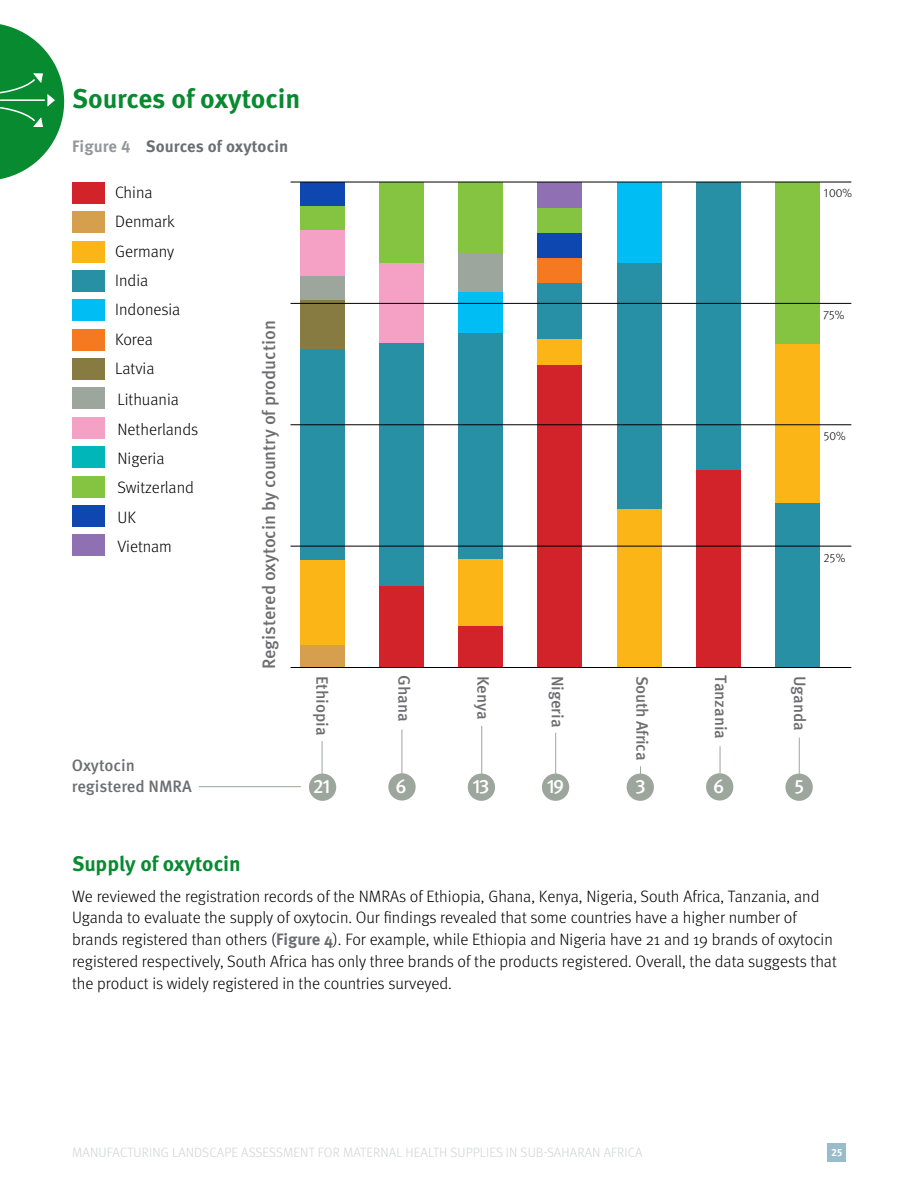
<style>
.page{position:relative;width:918px;height:1188px;background:#fff}
.page>*{position:absolute;margin:0;border:0;box-sizing:border-box;transform-origin:0 0}
.t1{font:700 27px "Meta OT";letter-spacing:-.005em;color:#088a30}
.t2{font:700 21px "Meta OT";letter-spacing:-.005em;color:#088a30}
.t3{font:500 19.5px "Meta OT";color:#fff}
.t4{font:500 18px "Meta OT";color:#6d6e71}
.t5{font:300 16.5px/29.4px "Meta OT";color:#000}
.t6{font:500 16.5px/21px "Meta OT";letter-spacing:-.005em;color:#6d6e71}
.t7{font:700 16.5px "Meta OT";letter-spacing:.005em;color:#6d6e71}
.t8{font:300 13.5px "Meta OT";letter-spacing:.01em;color:#d1d3d4}
.t9{font:300 12px "Meta OT";color:#000}
.t10{font:700 10.5px "Meta OT";color:#fff}
.s1{color:#95979a}
.s2{font-weight:700;color:#6d6e71}
</style>
<div class="page">
<div style="left:828px;top:1143px;width:18px;height:18px;background:#99bcca"></div>
<div style="left:300px;top:182px;width:45px;height:486px;background:#2890a5"></div>
<div style="left:300px;top:644px;width:45px;height:24px;background:#d59f4e"></div>
<div style="left:300px;top:560px;width:45px;height:84px;background:#fcb517"></div>
<div style="left:300px;top:182px;width:45px;height:24px;background:#0f47b0"></div>
<div style="left:300px;top:206px;width:45px;height:24px;background:#85c441"></div>
<div style="left:300px;top:276px;width:45px;height:24px;background:#9ca69c"></div>
<div style="left:300px;top:230px;width:45px;height:46px;background:#f5a1c5"></div>
<div style="left:300px;top:300px;width:45px;height:48px;background:#887b42"></div>
<div style="left:379px;top:182px;width:45px;height:486px;background:#2890a5"></div>
<div style="left:458px;top:182px;width:45px;height:486px;background:#2890a5"></div>
<div style="left:537px;top:365px;width:45px;height:303px;background:#d2232a"></div>
<div style="left:617px;top:182px;width:45px;height:486px;background:#2890a5"></div>
<div style="left:696px;top:182px;width:45px;height:486px;background:#2890a5"></div>
<div style="left:775px;top:182px;width:45px;height:486px;background:#2890a5"></div>
<div style="left:379px;top:263px;width:45px;height:80px;background:#f5a1c5"></div>
<div style="left:458px;top:246px;width:45px;height:46px;background:#9ca69c"></div>
<div style="left:458px;top:292px;width:45px;height:41px;background:#00bef3"></div>
<div style="left:617px;top:182px;width:45px;height:81px;background:#00bef3"></div>
<div style="left:72px;top:182px;width:32px;height:22px;background:#d2232a"></div>
<div style="left:72px;top:212px;width:32px;height:21px;background:#d59f4e"></div>
<div style="left:72px;top:241px;width:32px;height:21px;background:#fcb517"></div>
<div style="left:72px;top:270px;width:32px;height:22px;background:#2890a5"></div>
<div style="left:72px;top:300px;width:32px;height:21px;background:#00bef3"></div>
<div style="left:72px;top:329px;width:32px;height:21px;background:#f47920"></div>
<div style="left:72px;top:359px;width:32px;height:21px;background:#887b42"></div>
<div style="left:72px;top:417px;width:32px;height:21px;background:#f5a1c5"></div>
<div style="left:72px;top:447px;width:32px;height:21px;background:#00b6b9"></div>
<div style="left:72px;top:476px;width:32px;height:21px;background:#85c441"></div>
<div style="left:72px;top:505px;width:32px;height:22px;background:#0f47b0"></div>
<div style="left:72px;top:535px;width:32px;height:21px;background:#8f70b2"></div>
<div style="left:72px;top:388px;width:32px;height:21px;background:#9ca69c"></div>
<div style="left:379px;top:182px;width:45px;height:81px;background:#85c441"></div>
<div style="left:696px;top:471px;width:45px;height:197px;background:#d2232a"></div>
<div style="left:458px;top:182px;width:45px;height:70px;background:#85c441"></div>
<div style="left:775px;top:182px;width:45px;height:162px;background:#85c441"></div>
<div style="left:458px;top:625px;width:45px;height:43px;background:#d2232a"></div>
<div style="left:617px;top:509px;width:45px;height:159px;background:#fcb517"></div>
<div style="left:775px;top:344px;width:45px;height:158px;background:#fcb517"></div>
<div style="left:458px;top:559px;width:45px;height:66px;background:#fcb517"></div>
<div style="left:537px;top:258px;width:45px;height:26px;background:#f47920"></div>
<div style="left:537px;top:233px;width:45px;height:25px;background:#0f47b0"></div>
<div style="left:537px;top:207px;width:45px;height:26px;background:#85c441"></div>
<div style="left:537px;top:182px;width:45px;height:26px;background:#8f70b2"></div>
<div style="left:537px;top:284px;width:45px;height:81px;background:#2890a5"></div>
<div style="left:379px;top:586px;width:45px;height:82px;background:#d2232a"></div>
<hr style="left:199px;top:786px;width:102px;height:1px;background:#9ca69c">
<svg style="left:0;top:24px;width:64px;height:155px"></svg>
<hr style="left:0;top:99px;width:45px;height:2px;background:#fff">
<div style="left:537px;top:340px;width:45px;height:25px;background:#fcb517"></div>
<div style="left:388px;top:773px;width:28px;height:28px;background:#9ca69c;border-radius:50%"></div>
<hr style="left:402px;top:729px;width:1px;height:45px;background:#9ca69c">
<div style="left:309px;top:774px;width:27px;height:27px;background:#9ca69c;border-radius:50%"></div>
<hr style="left:322px;top:741px;width:1px;height:33px;background:#9ca69c">
<div style="left:468px;top:774px;width:27px;height:27px;background:#9ca69c;border-radius:50%"></div>
<hr style="left:481px;top:726px;width:1px;height:48px;background:#9ca69c">
<div style="left:542px;top:774px;width:27px;height:27px;background:#9ca69c;border-radius:50%"></div>
<hr style="left:555px;top:733px;width:1px;height:41px;background:#9ca69c">
<div style="left:627px;top:774px;width:27px;height:27px;background:#9ca69c;border-radius:50%"></div>
<div style="left:706px;top:773px;width:27px;height:28px;background:#9ca69c;border-radius:50%"></div>
<svg style="left:720px;top:746px;width:1px;height:28px"></svg>
<div style="left:785px;top:774px;width:28px;height:27px;background:#9ca69c;border-radius:50%"></div>
<hr style="left:799px;top:738px;width:1px;height:36px;background:#9ca69c">
<hr style="left:291px;top:182px;width:560px;height:1px;background:#000">
<hr style="left:291px;top:303px;width:560px;height:1px;background:#000">
<hr style="left:291px;top:424px;width:560px;height:1px;background:#000">
<hr style="left:291px;top:546px;width:560px;height:1px;background:#000">
<hr style="left:291px;top:667px;width:560px;height:1px;background:#000">
<h1 class="t1" style="left:72px;top:81px;width:230px">Sources of oxytocin</h1>
<p class="t7" style="left:72px;top:136px;width:218px"><span class="s1">Figure 4</span> Sources of oxytocin</p>
<p class="t5" style="left:115px;top:178px;width:67px">China<br>Denmark<br>Germany<br>India<br>Indonesia<br>Korea<br>Latvia</p>
<p class="t5" style="left:117px;top:385px;width:63px">Lithuania</p>
<p class="t5" style="left:117px;top:415px;width:82px">Netherlands<br>Nigeria<br>Switzerland<br>UK<br>Vietnam</p>
<p class="t6" style="left:72px;top:755px;width:122px">Oxytocin registered NMRA</p>
<p class="t4" style="left:258px;top:669px;width:350px;rotate:-90deg">Registered oxytocin by country of production</p>
<p class="t6" style="left:333px;top:676px;width:61px;rotate:90deg">Ethiopia</p>
<p class="t3" style="left:313px;top:774px;width:19px">21</p>
<p class="t6" style="left:414px;top:675px;width:48px;rotate:90deg">Ghana</p>
<p class="t3" style="left:395px;top:774px;width:13px">6</p>
<p class="t6" style="left:494px;top:676px;width:45px;rotate:90deg">Kenya</p>
<p class="t3" style="left:472px;top:774px;width:19px">13</p>
<p class="t6" style="left:568px;top:676px;width:53px;rotate:90deg">Nigeria</p>
<p class="t3" style="left:547px;top:774px;width:19px">19</p>
<p class="t6" style="left:652px;top:676px;width:86px;rotate:90deg">South Africa</p>
<p class="t3" style="left:635px;top:774px;width:12px">3</p>
<p class="t6" style="left:731px;top:675px;width:65px;rotate:90deg">Tanzania</p>
<p class="t3" style="left:713px;top:774px;width:13px">6</p>
<p class="t9" style="left:823px;top:186px;width:30px">100%</p>
<p class="t9" style="left:823px;top:308px;width:23px">75%</p>
<p class="t9" style="left:823px;top:429px;width:24px">50%</p>
<p class="t9" style="left:823px;top:550px;width:23px">25%</p>
<p class="t6" style="left:810px;top:676px;width:57px;rotate:90deg">Uganda</p>
<p class="t3" style="left:794px;top:774px;width:11px">5</p>
<p class="t2" style="left:72px;top:850px;width:170px">Supply of oxytocin</p>
<p class="t5" style="left:72px;top:885px;width:766px;line-height:21.8px">We reviewed the registration records of the NMRAs of Ethiopia, Ghana, Kenya, Nigeria, South Africa, Tanzania, and Uganda to evaluate the supply of oxytocin. Our findings revealed that some countries have a higher number of brands registered than others (<span class="s2">Figure 4</span>). For example, while Ethiopia and Nigeria have 21 and 19 brands of oxytocin registered respectively, South Africa has only three brands of the products registered. Overall, the data suggests that the product is widely registered in the countries surveyed.</p>
<p class="t8" style="left:72px;top:1145px;width:572px">MANUFACTURING LANDSCAPE ASSESSMENT FOR MATERNAL HEALTH SUPPLIES IN SUB-SAHARAN AFRICA</p>
<p class="t10" style="left:831px;top:1145px;width:13px">25</p>
</div>
